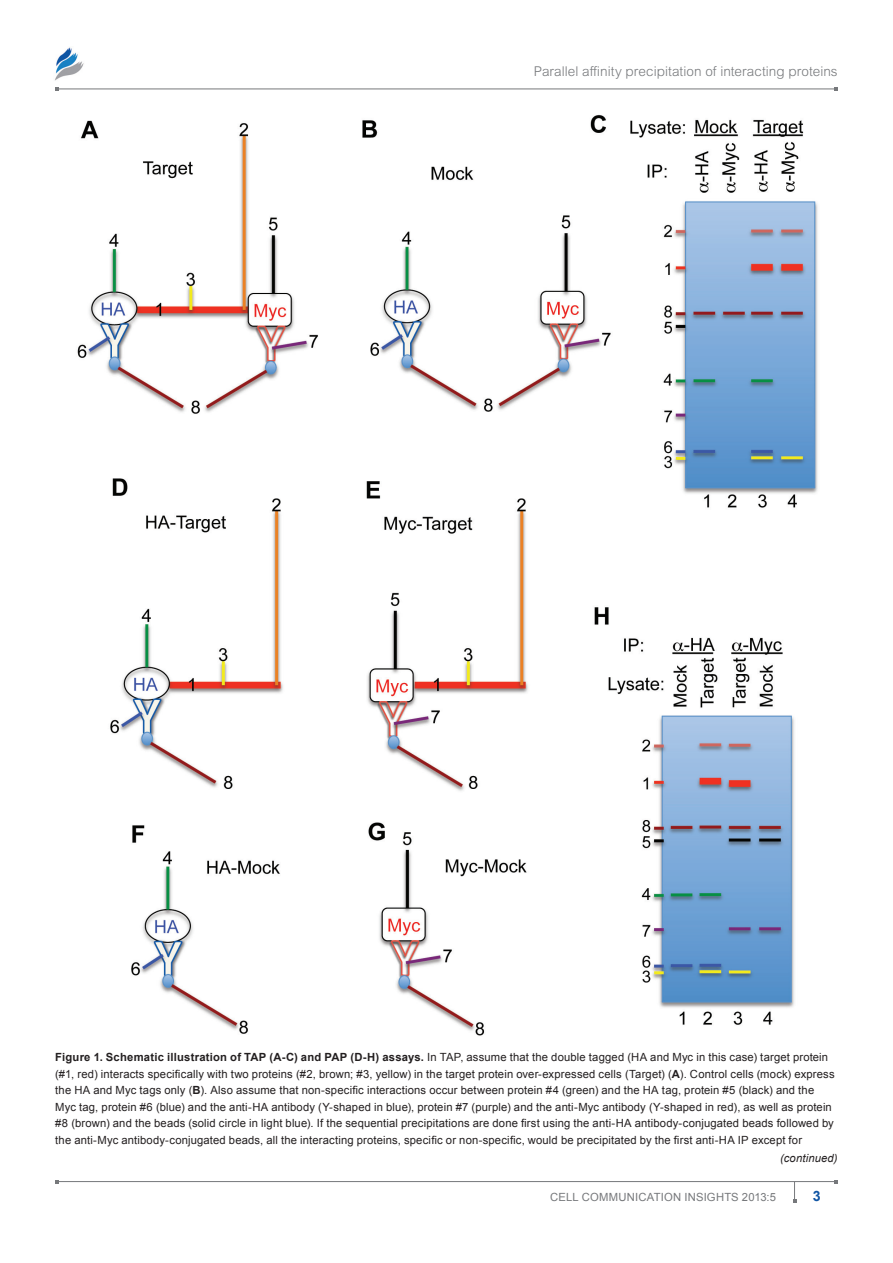
<style>
.page{position:relative;width:893px;height:1263px;background:#fff}
.page>*{position:absolute;margin:0;border:0;box-sizing:border-box;transform-origin:0 0}
.RunningFooter-Folio{font:700 14.25px "Arial";color:#1055a4}
.RunningHeader{font:300 13.5px "Arial MT Std";letter-spacing:.005em;color:#76787b}
.FigureCaption{font:11.25px/16.5px "Arial";letter-spacing:.015em;color:#231f20}
.RunningFooter{font:11.25px "Arial";letter-spacing:.015em;color:#76787b}
.FigureCaption-2{font:italic 11.25px "Arial";letter-spacing:.01em;color:#231f20}
.s1{font-weight:700}
</style>
<div class="page">
<hr style="left:57px;top:89px;width:779px;height:1px;background:#76787b">
<hr style="left:57px;top:1181px;width:779px;height:1px;background:#76787b">
<img style="left:55px;top:47px;width:29px;height:34px">
<svg style="left:793px;top:1182px;width:3px;height:20px"></svg>
<img style="left:77px;top:114px;width:741px;height:922px">
<p class="RunningHeader" style="left:534px;top:63px;width:305px">Parallel affinity precipitation of interacting proteins</p>
<p class="FigureCaption" style="left:55px;top:1049px;width:781px"><span class="s1">Figure 1. Schematic illustration of TAP (A-C) and PAP (D-H) assays.</span> In TAP, assume that the double tagged (HA and Myc in this case) target protein (#1, red) interacts specifically with two proteins (#2, brown; #3, yellow) in the target protein over-expressed cells (Target) (<span class="s1">A</span>). Control cells (mock) express the HA and Myc tags only (<span class="s1">B</span>). Also assume that non-specific interactions occur between protein #4 (green) and the HA tag, protein #5 (black) and the Myc tag, protein #6 (blue) and the anti-HA antibody (Y-shaped in blue), protein #7 (purple) and the anti-Myc antibody (Y-shaped in red), as well as protein #8 (brown) and the beads (solid circle in light blue). If the sequential precipitations are done first using the anti-HA antibody-conjugated beads followed by the anti-Myc antibody-conjugated beads, all the interacting proteins, specific or non-specific, would be precipitated by the first anti-HA IP except for</p>
<p class="FigureCaption-2" style="left:780px;top:1150px;width:59px">(continued)</p>
<p class="RunningFooter" style="left:550px;top:1189px;width:227px">Cell Communication I nsights 2013:5</p>
<p class="RunningFooter-Folio" style="left:813px;top:1186px;width:9px">3</p>
</div>
